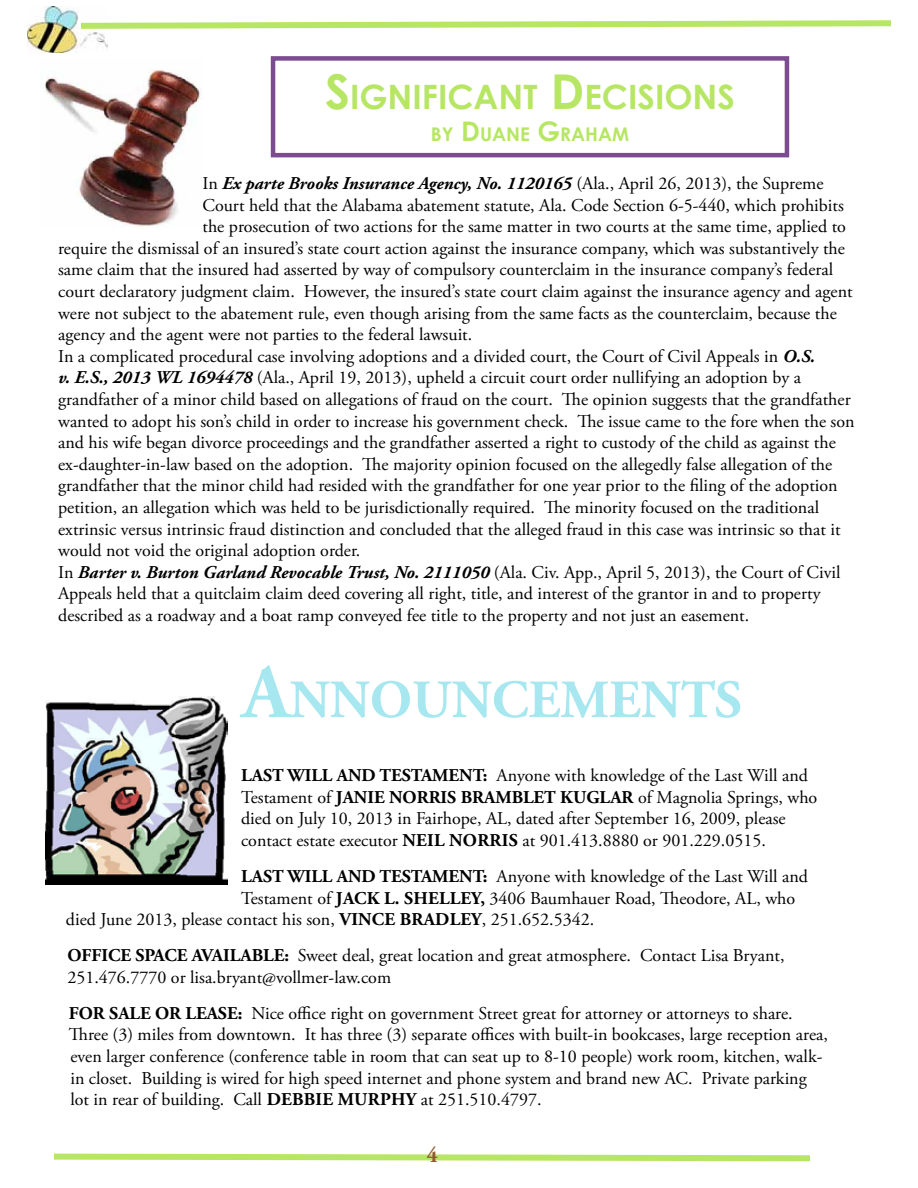
<style>
.page{position:relative;width:918px;height:1188px;background:#fff}
.page>*{position:absolute;margin:0;border:0;box-sizing:border-box;transform-origin:0 0}
.t1{font:700 53.55px "Adobe Garamond Pro";color:#a7e7ef}
.t2{font:700 33.6px "Century Gothic";color:#b6e663}
.t3{font:700 22.05px "Adobe Garamond Pro";color:#91592f;scale:.95 1}
.t4{font:700 18.9px "Century Gothic";color:#b6e663}
.t5{font:18px/21.6px "Adobe Garamond Pro";color:#000}
.t6{font:italic 700 18px "Adobe Garamond Pro";color:#000}
.t7{font:700 18px "Adobe Garamond Pro";color:#000}
.s1{font-size:48px}
.s2{font-size:27px}
.s3{font-weight:400;font-style:normal}
.s4{font-weight:700;font-style:italic}
.s5{font-size:76.5px}
.s6{font-weight:700}
</style>
<div class="page">
<img style="left:27px;top:7px;width:81px;height:46px">
<svg style="left:54px;top:1153px;width:756px;height:9px"></svg>
<svg style="left:75px;top:17px;width:816px;height:15px"></svg>
<img style="left:45px;top:70px;width:156px;height:157px">
<div style="left:271px;top:56px;width:518px;height:101px;border:4px solid #7c4c91"></div>
<img style="left:45px;top:696px;width:183px;height:189px">
<h2 class="t2" style="left:325px;top:75px;width:409px"><span class="s1">S</span>IGNIFICANT <span class="s1">D</span>ECISIONS</h2>
<p class="t4" style="left:431px;top:122px;width:200px">BY <span class="s2">D</span>UANE <span class="s2">G</span>RAHAM</p>
<p class="t6" style="left:202px;top:173px;width:622px"><span class="s3">In</span> Ex parte Brooks Insurance Agency, No. 1120165 <span class="s3">(Ala., April 26, 2013), the Supreme</span></p>
<p class="t5" style="left:202px;top:195px;width:643px">Court held that the Alabama abatement statute, Ala. Code Section 6-5-440, which prohibits</p>
<p class="t5" style="left:202px;top:216px;width:645px">the prosecution of two actions for the same matter in two courts at the same time, applied to</p>
<p class="t5" style="left:58px;top:238px;width:788px">require the dismissal of an insured’s state court action against the insurance company, which was substantively the</p>
<p class="t5" style="left:58px;top:259px;width:777px">same claim that the insured had asserted by way of compulsory counterclaim in the insurance company’s federal</p>
<p class="t5" style="left:58px;top:281px;width:796px">court declaratory judgment claim. However, the insured’s state court claim against the insurance agency and agent</p>
<p class="t5" style="left:58px;top:303px;width:780px">were not subject to the abatement rule, even though arising from the same facts as the counterclaim, because the</p>
<p class="t5" style="left:58px;top:324px;width:416px">agency and the agent were not parties to the federal lawsuit.</p>
<p class="t5" style="left:58px;top:346px;width:759px">In a complicated procedural case involving adoptions and a divided court, the Court of Civil Appeals in <span class="s4">O.S.</span></p>
<p class="t5" style="left:58px;top:367px;width:745px"><span class="s4">v. E.S., 2013 WL 1694478</span> (Ala., April 19, 2013), upheld a circuit court order nullifying an adoption by a</p>
<p class="t5" style="left:58px;top:389px;width:794px">grandfather of a minor child based on allegations of fraud on the court. The opinion suggests that the grandfather</p>
<p class="t5" style="left:58px;top:411px;width:798px">wanted to adopt his son’s child in order to increase his government check. The issue came to the fore when the son</p>
<p class="t5" style="left:58px;top:432px;width:779px">and his wife began divorce proceedings and the grandfather asserted a right to custody of the child as against the</p>
<p class="t5" style="left:58px;top:454px;width:776px">ex-daughter-in-law based on the adoption. The majority opinion focused on the allegedly false allegation of the</p>
<p class="t5" style="left:58px;top:475px;width:781px">grandfather that the minor child had resided with the grandfather for one year prior to the filing of the adoption</p>
<p class="t5" style="left:58px;top:497px;width:762px">petition, an allegation which was held to be jurisdictionally required. The minority focused on the traditional</p>
<p class="t5" style="left:58px;top:519px;width:784px">extrinsic versus intrinsic fraud distinction and concluded that the alleged fraud in this case was intrinsic so that it</p>
<p class="t5" style="left:58px;top:540px;width:304px">would not void the original adoption order.</p>
<p class="t6" style="left:58px;top:562px;width:784px"><span class="s3">In</span> Barter v. Burton Garland Revocable Trust, No. 2111050 <span class="s3">(Ala. Civ. App., April 5, 2013), the Court of Civil</span></p>
<p class="t5" style="left:58px;top:583px;width:764px">Appeals held that a quitclaim claim deed covering all right, title, and interest of the grantor in and to property</p>
<p class="t5" style="left:58px;top:605px;width:693px">described as a roadway and a boat ramp conveyed fee title to the property and not just an easement.</p>
<h1 class="t1" style="left:242px;top:669px;width:501px"><span class="s5">A</span>NNOUNCEMENTS</h1>
<p class="t5" style="left:241px;top:765px;width:569px;text-indent:96px"><span class="s6">AND TESTAMENT:</span> Anyone with knowledge of the Last Will and<br>Testament of <span class="s6">JANIE</span></p>
<p class="t7" style="left:241px;top:765px;width:59px">LAS T WILL</p>
<p class="t5" style="left:241px;top:787px;width:578px;text-indent:397px">of Magnolia Springs, who died on July 10, 2013 in Fairhope, AL, dated after September 16, 2009, please contact estate executor <span class="s6">NEIL NORRIS</span> at 901.413.8880 or 901.229.0515.</p>
<p class="t7" style="left:241px;top:866px;width:59px">LAS T WILL</p>
<p class="t5" style="left:337px;top:866px;width:473px"><span class="s6">AND TESTAMENT:</span> Anyone with knowledge of the Last Will and</p>
<p class="t5" style="left:241px;top:888px;width:556px">Testament of <span class="s6">JACK L. SHELLEY,</span> 3406 Baumhauer Road, Theodore, AL, who</p>
<p class="t5" style="left:66px;top:909px;width:530px">died June 2013, please contact his son, <span class="s6">VINCE BRADLEY</span>, 251.652.5342.</p>
<p class="t7" style="left:67px;top:945px;width:45px">OFFICE</p>
<p class="t7" style="left:135px;top:945px;width:31px">SPACE</p>
<p class="t7" style="left:192px;top:945px;width:32px">AVAILABLE</p>
<p class="t7" style="left:389px;top:787px;width:13px">NORRIS</p>
<p class="t7" style="left:461px;top:787px;width:13px">BRA</p>
<p class="t7" style="left:495px;top:787px;width:91px">MBLET KUGLAR</p>
<p class="t5" style="left:67px;top:945px;width:719px;text-indent:217px"><span class="s6">:</span> Sweet deal, great location and great atmosphere. Contact Lisa Bryant,<br>251.476.7770 or lisa.bryant@vollmer-law.com</p>
<p class="t7" style="left:69px;top:1003px;width:52px">FOR SALE</p>
<p class="t7" style="left:155px;top:1003px;width:42px">OR LEASE</p>
<p class="t5" style="left:69px;top:1003px;width:760px;text-indent:169px"><span class="s6">:</span> Nice office right on government Street great for attorney or attorneys to share.<br>Three (3) miles from downtown. It has three (3) separate offices with built-in bookcases, large reception area, even larger conference (conference table in room that can seat up to 8-10 people) work room, kitchen, walk&shy;in closet. Building is wired for high speed internet and phone system and brand new AC. Private parking lot in rear of building. Call <span class="s6">DEBBIE MURPHY</span> at 251.510.4797.</p>
<p class="t3" style="left:427px;top:1142px;width:13px">4</p>
</div>
